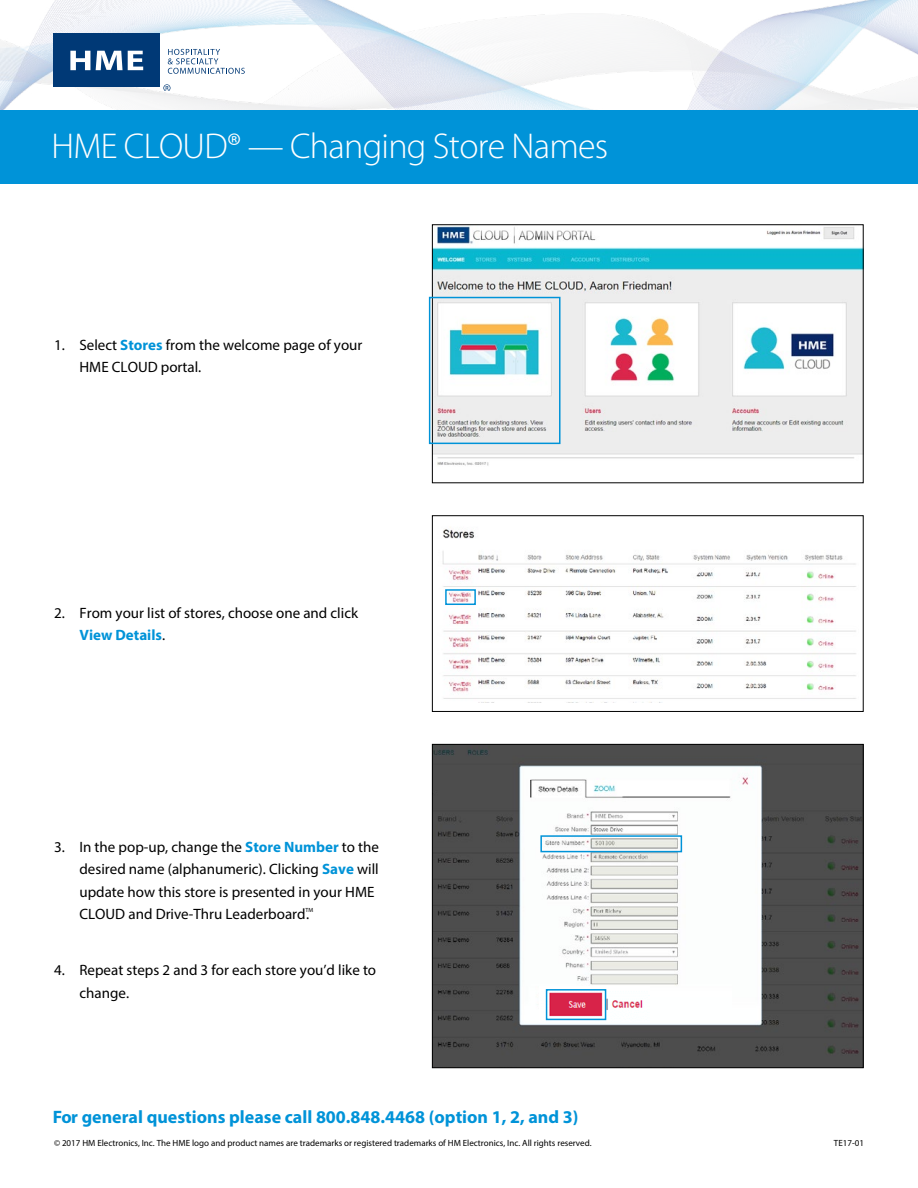
<style>
.page{position:relative;width:918px;height:1188px;background:#fff}
.page>*{position:absolute;margin:0;border:0;box-sizing:border-box;transform-origin:0 0}
.t1{font:300 36px "Myriad Pro";letter-spacing:-.02em;color:#fff}
.t2{font:700 18px "Myriad Pro";color:#0093d8}
.t3{font:15px/22.5px "Myriad Pro";color:#000}
.t4{font:9px "Myriad Pro";color:#000}
.t5{font:6px "Myriad Pro";color:#000}
.s1{font-weight:700;color:#0093d8}
</style>
<div class="page">
<img style="left:0;top:0;width:918px;height:110px">
<div style="left:0;top:110px;width:918px;height:73px;background:#0093d8"></div>
<div style="left:53px;top:34px;width:107px;height:53px;background:#003976"></div>
<svg style="left:70px;top:51px;width:20px;height:19px"></svg>
<svg style="left:96px;top:51px;width:47px;height:19px"></svg>
<svg style="left:163px;top:84px;width:7px;height:6px"></svg>
<svg style="left:168px;top:49px;width:77px;height:25px"></svg>
<img style="left:434px;top:226px;width:428px;height:240px">
<div style="left:432px;top:224px;width:432px;height:259px;border:1px solid #000"></div>
<img style="left:442px;top:527px;width:414px;height:172px">
<div style="left:432px;top:515px;width:432px;height:197px;border:1px solid #000"></div>
<img style="left:434px;top:746px;width:428px;height:320px">
<div style="left:432px;top:744px;width:432px;height:324px;border:1px solid #000"></div>
<img style="left:539px;top:987px;width:110px;height:34px">
<div style="left:429px;top:297px;width:132px;height:147px;border:2px solid #0093d8"></div>
<div style="left:445px;top:589px;width:31px;height:16px;border:2px solid #0093d8"></div>
<div style="left:540px;top:835px;width:142px;height:17px;border:2px solid #0093d8"></div>
<div style="left:546px;top:989px;width:60px;height:31px;border:2px solid #0093d8"></div>
<h1 class="t1" style="left:52px;top:127px;width:558px">HME CLOUD® — Changing Store Names</h1>
<p class="t3" style="left:80px;top:333px;width:284px;text-indent:-26px">1. Select <span class="s1">Stores</span> from the welcome page of your<br>HME CLOUD portal.</p>
<p class="t3" style="left:80px;top:601px;width:280px;text-indent:-26px">2. From your list of stores, choose one and click<br><span class="s1">View Details</span>.</p>
<p class="t3" style="left:80px;top:835px;width:301px;text-indent:-26px">3. In the pop-up, change the <span class="s1">Store Number</span> to the desired name (alphanumeric). Clicking <span class="s1">Save</span> will update how this store is presented in your HME CLOUD and Drive-Thru Leaderboard.</p>
<p class="t5" style="left:306px;top:906px;width:9px">TM</p>
<p class="t3" style="left:80px;top:959px;width:298px;text-indent:-26px">4. Repeat steps 2 and 3 for each store you’d like to change.</p>
<p class="t2" style="left:53px;top:1105px;width:527px">For general questions please call 800.848.4468 (option 1, 2, and 3)</p>
<p class="t4" style="left:54px;top:1138px;width:539px">© 2017 HM Electronics, Inc. The HME logo and product names are trademarks or registered trademarks of HM Electronics, Inc. All rights reserved.</p>
<p class="t4" style="left:834px;top:1138px;width:32px">TE17-01</p>
</div>
